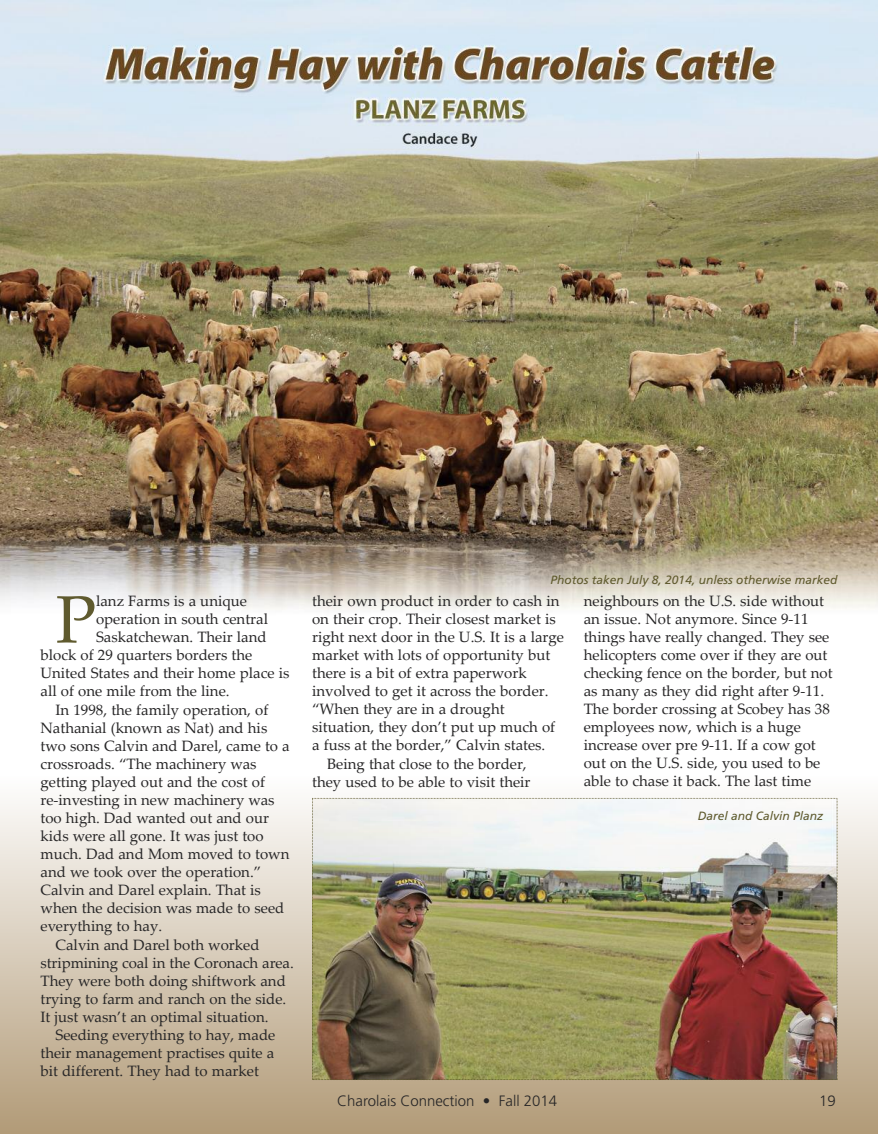
<style>
.page{position:relative;width:878px;height:1134px;background:#fff}
.page>*{position:absolute;margin:0;border:0;box-sizing:border-box;transform-origin:0 0}
.t1{font:67.2px "Palatino Linotype";color:#5f5a2e}
.t2{font:15px/18px "Palatino Linotype";color:#272627}
.t3{font:300 15px "Frutiger";color:#272627}
.t4{font:italic 12px "Frutiger";color:#5f5a2e}
</style>
<div class="page">
<div style="left:0;top:776px;width:878px;height:358px;background:linear-gradient(to bottom,#fefefe,#b29b78)"></div>
<img style="left:0;top:0;width:878px;height:611px">
<img style="left:312px;top:798px;width:525px;height:282px">
<h1 class="t1" style="left:56px;top:593px;width:42px">P</h1>
<p class="t2" style="left:96px;top:594px;width:152px">lanz Farms is a unique</p>
<p class="t2" style="left:96px;top:612px;width:173px">operation in south central</p>
<p class="t2" style="left:96px;top:630px;width:172px">Saskatchewan. Their land</p>
<p class="t2" style="left:41px;top:648px;width:213px">block of 29 quarters borders the</p>
<p class="t2" style="left:41px;top:666px;width:250px">United States and their home place is</p>
<p class="t2" style="left:41px;top:684px;width:190px">all of one mile from the line.</p>
<p class="t2" style="left:56px;top:703px;width:214px">In 1998, the family operation, of</p>
<p class="t2" style="left:41px;top:721px;width:228px">Nathanial (known as Nat) and his</p>
<p class="t2" style="left:41px;top:739px;width:251px">two sons Calvin and Darel, came to a</p>
<p class="t2" style="left:41px;top:757px;width:217px">crossroads. “The machinery was</p>
<p class="t2" style="left:40px;top:775px;width:226px">getting played out and the cost of</p>
<p class="t2" style="left:40px;top:793px;width:235px">re-investing in new machinery was</p>
<p class="t2" style="left:40px;top:811px;width:230px">too high. Dad wanted out and our</p>
<p class="t2" style="left:40px;top:829px;width:225px">kids were all gone. It was just too</p>
<p class="t2" style="left:40px;top:847px;width:250px">much. Dad and Mom moved to town</p>
<p class="t2" style="left:40px;top:865px;width:222px">and we took over the operation.”</p>
<p class="t2" style="left:40px;top:883px;width:222px">Calvin and Darel explain. That is</p>
<p class="t2" style="left:40px;top:901px;width:245px">when the decision was made to seed</p>
<p class="t2" style="left:40px;top:919px;width:123px">everything to hay.</p>
<p class="t2" style="left:55px;top:937px;width:205px">Calvin and Darel both worked</p>
<p class="t2" style="left:40px;top:955px;width:255px">stripmining coal in the Coronach area.</p>
<p class="t2" style="left:40px;top:973px;width:247px">They were both doing shiftwork and</p>
<p class="t2" style="left:40px;top:991px;width:247px">trying to farm and ranch on the side.</p>
<p class="t2" style="left:40px;top:1009px;width:230px">It just wasn’t an optimal situation.</p>
<p class="t2" style="left:55px;top:1028px;width:221px">Seeding everything to hay, made</p>
<p class="t2" style="left:40px;top:1046px;width:235px">their management practises quite a</p>
<p class="t2" style="left:40px;top:1064px;width:220px">bit different. They had to market</p>
<p class="t4" style="left:550px;top:575px;width:288px">Photos taken July 8, 2014, unless otherwise marked</p>
<p class="t2" style="left:312px;top:594px;width:249px">their own product in order to cash in</p>
<p class="t2" style="left:312px;top:612px;width:245px">on their crop. Their closest market is</p>
<p class="t2" style="left:312px;top:630px;width:253px">right next door in the U.S. It is a large</p>
<p class="t2" style="left:312px;top:648px;width:240px">market with lots of opportunity but</p>
<p class="t2" style="left:312px;top:666px;width:216px">there is a bit of extra paperwork</p>
<p class="t2" style="left:312px;top:684px;width:238px">involved to get it across the border.</p>
<p class="t2" style="left:312px;top:702px;width:194px">“When they are in a drought</p>
<p class="t2" style="left:312px;top:720px;width:245px">situation, they don’t put up much of</p>
<p class="t2" style="left:312px;top:738px;width:235px">a fuss at the border,” Calvin states.</p>
<p class="t2" style="left:327px;top:757px;width:201px">Being that close to the border,</p>
<p class="t2" style="left:312px;top:775px;width:220px">they used to be able to visit their</p>
<p class="t2" style="left:583px;top:594px;width:250px">neighbours on the U.S. side without an issue. Not anymore. Since 9-11 things have really changed. They see helicopters come over if they are out checking fence on the border, but not as many as they did right after 9-11.<br>The border crossing at Scobey has 38 employees now, which is a huge increase over pre 9-11. If a cow got out on the U.S. side, you used to be able to chase it back. The last time</p>
<p class="t4" style="left:697px;top:811px;width:127px">Darel and Calvin Planz</p>
<p class="t3" style="left:337px;top:1095px;width:221px">Charolais Connection • Fall 2014</p>
<p class="t3" style="left:819px;top:1095px;width:18px">19</p>
</div>
